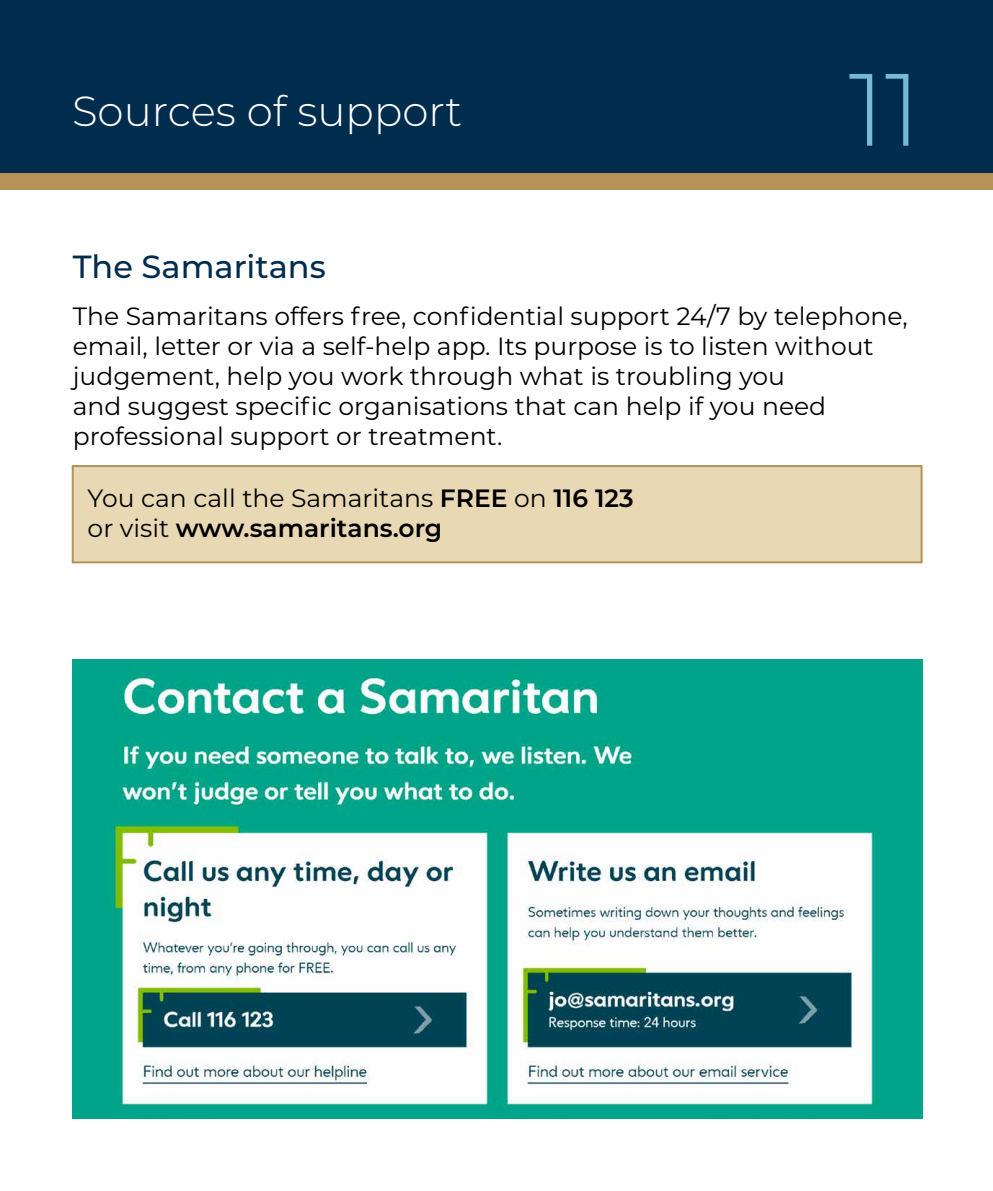
<style>
.page{position:relative;width:993px;height:1191px;background:#fff}
.page>*{position:absolute;margin:0;border:0;box-sizing:border-box;transform-origin:0 0}
.t1{font:300 102.4px "Montserrat Alternates";color:#75bbd5}
.t2{font:300 42px "Montserrat";color:#fff}
.t3{font:500 32px "Montserrat";color:#002c4d}
.t4{font:25px/30px "Montserrat";color:#000}
.s1{font-weight:600}
</style>
<div class="page">
<div style="left:0;top:9px;width:992px;height:181px;background:#b79257"></div>
<div style="left:0;top:0;width:992px;height:173px;background:#002c4d"></div>
<div style="left:72px;top:465px;width:850px;height:98px;background:#e8d9b4;border:2px solid #b79257"></div>
<img style="left:73px;top:659px;width:849px;height:460px">
<h2 class="t2" style="left:72px;top:82px;width:391px">Sources of support</h2>
<h1 class="t1" style="left:848px;top:40px;width:74px">11</h1>
<p class="t3" style="left:73px;top:244px;width:254px">The Samaritans</p>
<p class="t4" style="left:73px;top:300px;width:836px">The Samaritans offers free, confidential support 24/7 by telephone, email, letter or via a self-help app. Its purpose is to listen without judgement, help you work through what is troubling you<br>and suggest specific organisations that can help if you need professional support or treatment.</p>
<p class="t4" style="left:88px;top:482px;width:547px">You can call the Samaritans <span class="s1">FREE</span> on <span class="s1">116 123 </span>or visit <span class="s1">www.samaritans.org</span></p>
</div>
